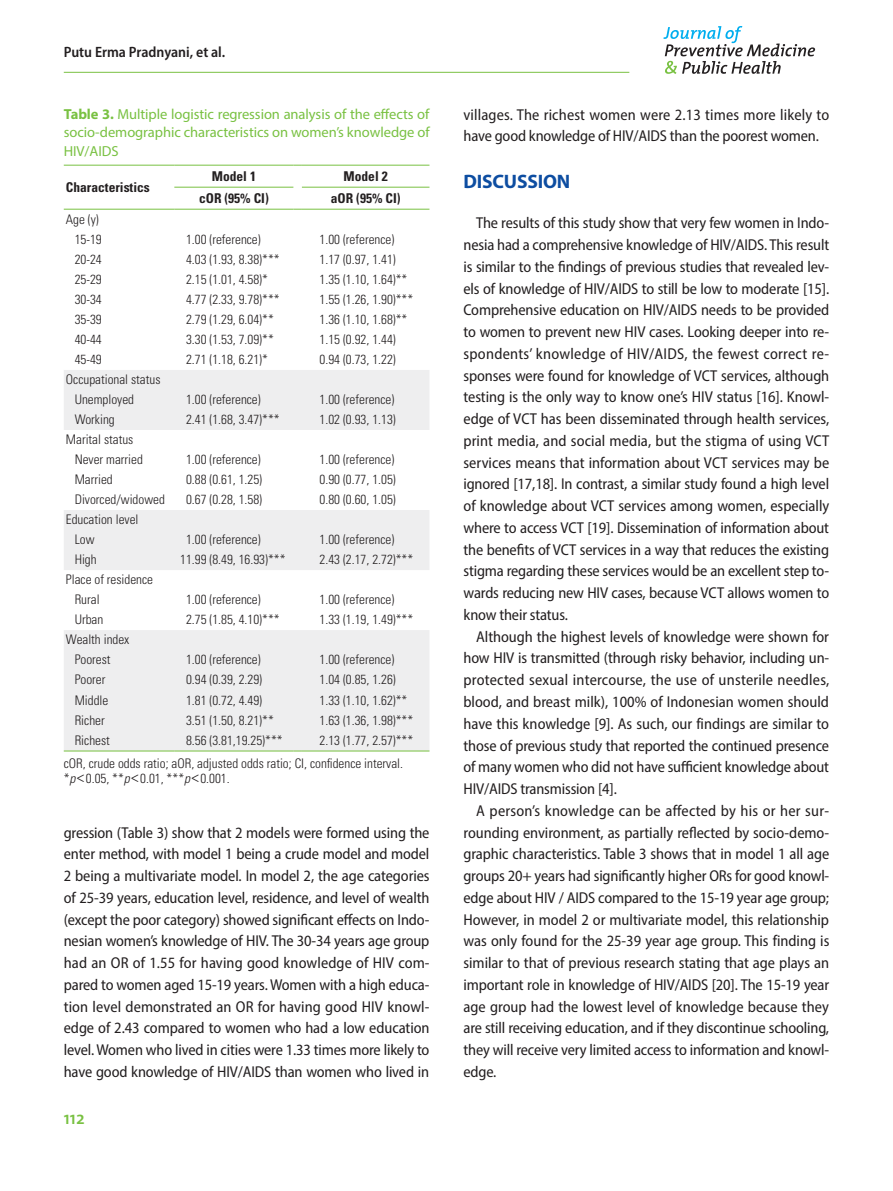
<style>
.page{position:relative;width:893px;height:1191px;background:#fff}
.page>*{position:absolute;margin:0;border:0;box-sizing:border-box;transform-origin:0 0}
.jpmph_대제목{font:700 19.5px "Myriad Pro";letter-spacing:-.01em;color:#0d4da1}
.t1{font:600 18px "The Mix";color:#79c142}
.jpmph_본문{font:semi-condensed 15.75px/21.8px "Myriad Pro";letter-spacing:-.01em;color:#231f20;text-align:justify}
.t2{font:600 semi-condensed 15px "Myriad Pro";color:#231f20}
.jpmph_표그림캡션{font:14.55px/18.8px "Myriad Pro";letter-spacing:-.005em;color:#79c142;text-align:justify}
.jpmph_표머리{font:700 condensed 13.5px "Univers LT Std";color:#231f20}
.jpmph_표본문{font:300 condensed 13.2px "Univers LT Std";color:#231f20}
.s1{font-weight:700}
.s2{font-style:italic}
.s3{font-family:"Dotum";font-weight:400;font-stretch:normal}
</style>
<div class="page">
<hr style="left:64px;top:72px;width:565px;height:1px;background:#79c142">
<svg style="left:663px;top:26px;width:152px;height:48px"></svg>
<svg style="left:64px;top:370px;width:365px;height:380px;fill:#eeeeef"></svg>
<svg style="left:64px;top:165px;width:365px;height:45px"></svg>
<hr style="left:302px;top:209px;width:127px;height:1px;background:#79c142">
<hr style="left:64px;top:750px;width:110px;height:1px;background:#79c142">
<hr style="left:174px;top:750px;width:119px;height:1px;background:#79c142">
<hr style="left:302px;top:750px;width:127px;height:1px;background:#79c142">
<p class="t2" style="left:64px;top:42px;width:163px">Putu Erma Pradnyani, et al.</p>
<p class="jpmph_표그림캡션" style="left:64px;top:104px;width:367px"><span class="s1">Table 3.</span> Multiple logistic regression analysis of the effects of socio-demographic characteristics on women’s knowledge of HIV/AIDS</p>
<p class="jpmph_표머리" style="left:66px;top:178px;width:85px">Characteristics</p>
<p class="jpmph_표머리" style="left:212px;top:167px;width:46px">Model 1</p>
<p class="jpmph_표머리" style="left:344px;top:167px;width:46px">Model 2</p>
<p class="jpmph_표머리" style="left:199px;top:189px;width:71px">cOR (95% CI)</p>
<p class="jpmph_표머리" style="left:331px;top:189px;width:71px">aOR (95% CI)</p>
<p class="jpmph_표본문" style="left:66px;top:212px;width:34px">Age (y)</p>
<p class="jpmph_표본문" style="left:75px;top:232px;width:29px">15-19</p>
<p class="jpmph_표본문" style="left:186px;top:232px;width:76px">1.00 (reference)</p>
<p class="jpmph_표본문" style="left:320px;top:232px;width:76px">1.00 (reference)</p>
<p class="jpmph_표본문" style="left:75px;top:252px;width:29px">20-24</p>
<p class="jpmph_표본문" style="left:186px;top:252px;width:95px">4.03 (1.93, 8.38)***</p>
<p class="jpmph_표본문" style="left:320px;top:252px;width:78px">1.17 (0.97, 1.41)</p>
<p class="jpmph_표본문" style="left:75px;top:272px;width:29px">25-29</p>
<p class="jpmph_표본문" style="left:186px;top:272px;width:84px">2.15 (1.01, 4.58)*</p>
<p class="jpmph_표본문" style="left:320px;top:272px;width:89px">1.35 (1.10, 1.64)**</p>
<p class="jpmph_표본문" style="left:75px;top:292px;width:29px">30-34</p>
<p class="jpmph_표본문" style="left:186px;top:292px;width:95px">4.77 (2.33, 9.78)***</p>
<p class="jpmph_표본문" style="left:320px;top:292px;width:95px">1.55 (1.26, 1.90)***</p>
<p class="jpmph_표본문" style="left:75px;top:312px;width:29px">35-39</p>
<p class="jpmph_표본문" style="left:186px;top:312px;width:89px">2.79 (1.29, 6.04)**</p>
<p class="jpmph_표본문" style="left:320px;top:312px;width:89px">1.36 (1.10, 1.68)**</p>
<p class="jpmph_표본문" style="left:75px;top:332px;width:29px">40-44</p>
<p class="jpmph_표본문" style="left:186px;top:332px;width:89px">3.30 (1.53, 7.09)**</p>
<p class="jpmph_표본문" style="left:320px;top:332px;width:78px">1.15 (0.92, 1.44)</p>
<p class="jpmph_표본문" style="left:75px;top:352px;width:29px">45-49</p>
<p class="jpmph_표본문" style="left:186px;top:352px;width:84px">2.71 (1.18, 6.21)*</p>
<p class="jpmph_표본문" style="left:320px;top:352px;width:78px">0.94 (0.73, 1.22)</p>
<p class="jpmph_표본문" style="left:66px;top:372px;width:96px">Occupational status</p>
<p class="jpmph_표본문" style="left:75px;top:392px;width:61px">Unemployed</p>
<p class="jpmph_표본문" style="left:186px;top:392px;width:76px">1.00 (reference)</p>
<p class="jpmph_표본문" style="left:320px;top:392px;width:76px">1.00 (reference)</p>
<p class="jpmph_표본문" style="left:75px;top:412px;width:42px">Working</p>
<p class="jpmph_표본문" style="left:186px;top:412px;width:95px">2.41 (1.68, 3.47)***</p>
<p class="jpmph_표본문" style="left:320px;top:412px;width:78px">1.02 (0.93, 1.13)</p>
<p class="jpmph_표본문" style="left:66px;top:432px;width:69px">Marital status</p>
<p class="jpmph_표본문" style="left:75px;top:452px;width:70px">Never married</p>
<p class="jpmph_표본문" style="left:186px;top:452px;width:76px">1.00 (reference)</p>
<p class="jpmph_표본문" style="left:320px;top:452px;width:76px">1.00 (reference)</p>
<p class="jpmph_표본문" style="left:75px;top:472px;width:40px">Married</p>
<p class="jpmph_표본문" style="left:186px;top:472px;width:78px">0.88 (0.61, 1.25)</p>
<p class="jpmph_표본문" style="left:320px;top:472px;width:78px">0.90 (0.77, 1.05)</p>
<p class="jpmph_표본문" style="left:75px;top:492px;width:92px">Divorced/widowed</p>
<p class="jpmph_표본문" style="left:186px;top:492px;width:78px">0.67 (0.28, 1.58)</p>
<p class="jpmph_표본문" style="left:320px;top:492px;width:78px">0.80 (0.60, 1.05)</p>
<p class="jpmph_표본문" style="left:66px;top:512px;width:74px">Education level</p>
<p class="jpmph_표본문" style="left:75px;top:532px;width:21px">Low</p>
<p class="jpmph_표본문" style="left:186px;top:532px;width:76px">1.00 (reference)</p>
<p class="jpmph_표본문" style="left:320px;top:532px;width:76px">1.00 (reference)</p>
<p class="jpmph_표본문" style="left:75px;top:552px;width:23px">High</p>
<p class="jpmph_표본문" style="left:180px;top:552px;width:107px">11.99 (8.49, 16.93)***</p>
<p class="jpmph_표본문" style="left:320px;top:552px;width:95px">2.43 (2.17, 2.72)***</p>
<p class="jpmph_표본문" style="left:66px;top:572px;width:89px">Place of residence</p>
<p class="jpmph_표본문" style="left:75px;top:592px;width:26px">Rural</p>
<p class="jpmph_표본문" style="left:186px;top:592px;width:76px">1.00 (reference)</p>
<p class="jpmph_표본문" style="left:320px;top:592px;width:76px">1.00 (reference)</p>
<p class="jpmph_표본문" style="left:75px;top:612px;width:30px">Urban</p>
<p class="jpmph_표본문" style="left:186px;top:612px;width:95px">2.75 (1.85, 4.10)***</p>
<p class="jpmph_표본문" style="left:320px;top:612px;width:95px">1.33 (1.19, 1.49)***</p>
<p class="jpmph_표본문" style="left:66px;top:632px;width:65px">Wealth index</p>
<p class="jpmph_표본문" style="left:75px;top:652px;width:37px">Poorest</p>
<p class="jpmph_표본문" style="left:186px;top:652px;width:76px">1.00 (reference)</p>
<p class="jpmph_표본문" style="left:320px;top:652px;width:76px">1.00 (reference)</p>
<p class="jpmph_표본문" style="left:75px;top:672px;width:32px">Poorer</p>
<p class="jpmph_표본문" style="left:186px;top:672px;width:78px">0.94 (0.39, 2.29)</p>
<p class="jpmph_표본문" style="left:320px;top:672px;width:78px">1.04 (0.85, 1.26)</p>
<p class="jpmph_표본문" style="left:75px;top:692px;width:35px">Middle</p>
<p class="jpmph_표본문" style="left:186px;top:692px;width:78px">1.81 (0.72, 4.49)</p>
<p class="jpmph_표본문" style="left:320px;top:692px;width:89px">1.33 (1.10, 1.62)**</p>
<p class="jpmph_표본문" style="left:75px;top:712px;width:32px">Richer</p>
<p class="jpmph_표본문" style="left:186px;top:712px;width:89px">3.51 (1.50, 8.21)**</p>
<p class="jpmph_표본문" style="left:320px;top:712px;width:95px">1.63 (1.36, 1.98)***</p>
<p class="jpmph_표본문" style="left:75px;top:732px;width:37px">Richest</p>
<p class="jpmph_표본문" style="left:186px;top:732px;width:98px">8.56 (3.81,19.25)***</p>
<p class="jpmph_표본문" style="left:320px;top:732px;width:95px">2.13 (1.77, 2.57)***</p>
<p class="jpmph_표본문" style="left:64px;top:755px;width:341px">cOR, crude odds ratio; aOR, adjusted odds ratio; CI, confidence interval.</p>
<p class="jpmph_표본문" style="left:64px;top:770px;width:167px">*<span class="s2">p</span><span class="s3">&lt;</span>0.05, **<span class="s2">p</span><span class="s3">&lt;</span>0.01, ***<span class="s2">p</span><span class="s3">&lt;</span>0.001.</p>
<p class="jpmph_본문" style="left:64px;top:821px;width:367px">gression (Table 3) show that 2 models were formed using the enter method, with model 1 being a crude model and model 2 being a multivariate model. In model 2, the age categories of 25-39 years, education level, residence, and level of wealth (except the poor category) showed significant effects on Indo&shy;nesian women’s knowledge of HIV. The 30-34 years age group had an OR of 1.55 for having good knowledge of HIV com&shy;pared to women aged 15-19 years. Women with a high educa&shy;tion level demonstrated an OR for having good HIV knowl&shy;edge of 2.43 compared to women who had a low education level. Women who lived in cities were 1.33 times more likely to have good knowledge of HIV/AIDS than women who lived in</p>
<p class="t1" style="left:64px;top:1103px;width:22px">112</p>
<p class="jpmph_본문" style="left:463px;top:103px;width:367px">villages. The richest women were 2.13 times more likely to have good knowledge of HIV/AIDS than the poorest women.</p>
<p class="jpmph_대제목" style="left:463px;top:169px;width:108px">DISCUSSION</p>
<p class="jpmph_본문" style="left:463px;top:212px;width:367px;text-indent:13px">The results of this study show that very few women in Indo&shy;nesia had a comprehensive knowledge of HIV/AIDS. This result is similar to the findings of previous studies that revealed lev&shy;els of knowledge of HIV/AIDS to still be low to moderate [15].<br>Comprehensive education on HIV/AIDS needs to be provided to women to prevent new HIV cases. Looking deeper into re&shy;spondents’ knowledge of HIV/AIDS, the fewest correct re&shy;sponses were found for knowledge of VCT services, although testing is the only way to know one’s HIV status [16]. Knowl&shy;edge of VCT has been disseminated through health services, print media, and social media, but the stigma of using VCT services means that information about VCT services may be ignored [17,18]. In contrast, a similar study found a high level of knowledge about VCT services among women, especially where to access VCT [19]. Dissemination of information about the benefits of VCT services in a way that reduces the existing stigma regarding these services would be an excellent step to&shy;wards reducing new HIV cases, because VCT allows women to know their status.</p>
<p class="jpmph_본문" style="left:463px;top:625px;width:367px;text-indent:13px">Although the highest levels of knowledge were shown for how HIV is transmitted (through risky behavior, including un&shy;protected sexual intercourse, the use of unsterile needles, blood, and breast milk), 100% of Indonesian women should have this knowledge [9]. As such, our findings are similar to those of previous study that reported the continued presence of many women who did not have sufficient knowledge about HIV/AIDS transmission [4].</p>
<p class="jpmph_본문" style="left:463px;top:799px;width:367px;text-indent:13px">A person’s knowledge can be affected by his or her sur&shy;rounding environment, as partially reflected by socio-demo&shy;graphic characteristics. Table 3 shows that in model 1 all age groups 20+ years had significantly higher ORs for good knowl&shy;edge about HIV / AIDS compared to the 15-19 year age group; However, in model 2 or multivariate model, this relationship was only found for the 25-39 year age group. This finding is similar to that of previous research stating that age plays an important role in knowledge of HIV/AIDS [20]. The 15-19 year age group had the lowest level of knowledge because they are still receiving education, and if they discontinue schooling, they will receive very limited access to information and knowl&shy;edge.</p>
</div>
